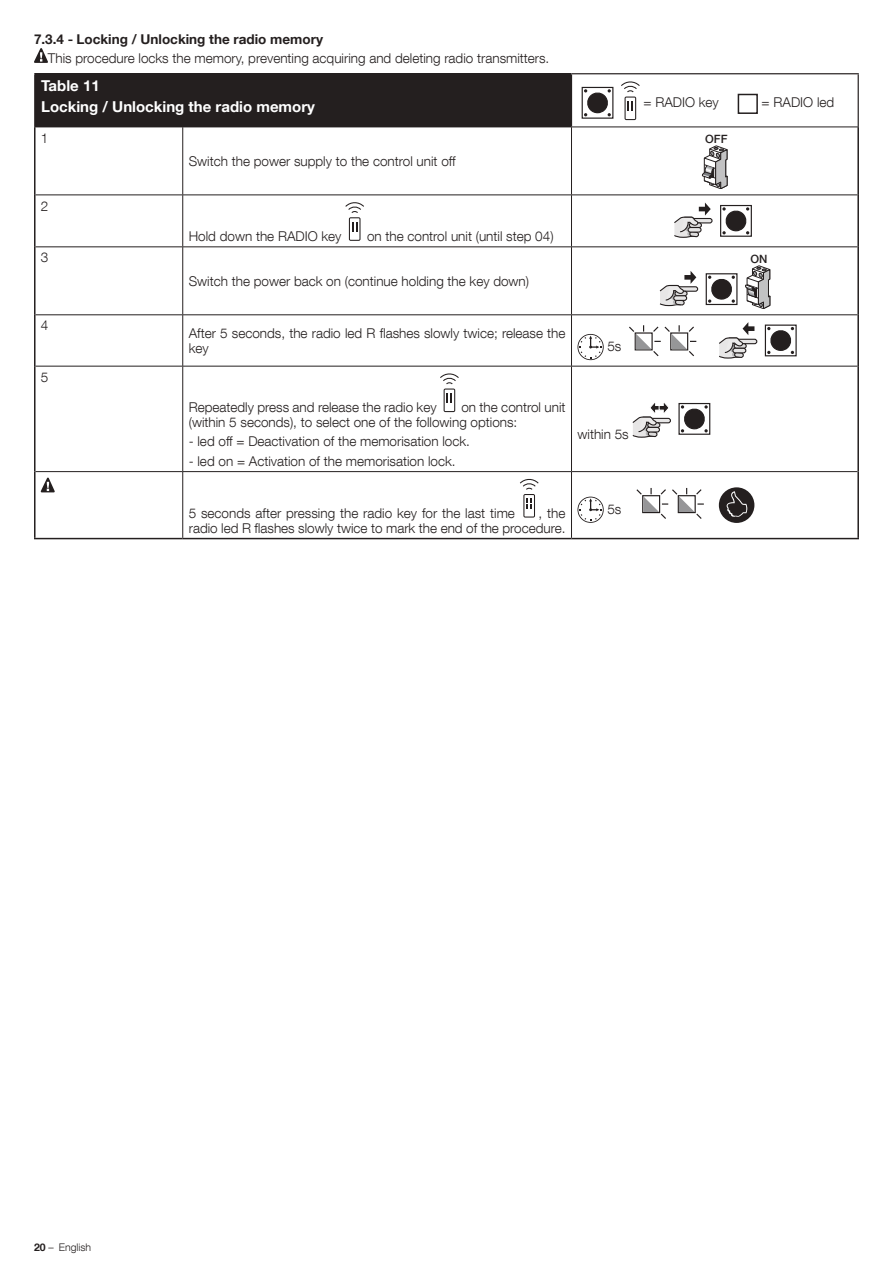
<style>
.page{position:relative;width:893px;height:1263px;background:#fff}
.page>*{position:absolute;margin:0;border:0;box-sizing:border-box;transform-origin:0 0}
.t1{font:700 15px/20.7px "Helvetica Neue LT Com";color:#fff}
.t2{font:300 13.5px/15px "Helvetica Neue LT Com";color:#241f1f}
.t3{font:700 13.5px "Helvetica Neue LT Com";color:#241f1f}
.t4{font:500 11.55px "Helvetica Neue";color:#241f1f}
.t5{font:300 10.5px "Helvetica Neue LT Com";color:#241f1f}
.s1{font-weight:700}
</style>
<div class="page">
<svg style="left:34px;top:48px;width:14px;height:15px"></svg>
<div style="left:35px;top:74px;width:536px;height:53px;background:#241f1f"></div>
<hr style="left:34px;top:127px;width:2px;height:68px;background:#241f1f">
<hr style="left:857px;top:127px;width:2px;height:68px;background:#241f1f">
<hr style="left:34px;top:195px;width:2px;height:52px;background:#241f1f">
<hr style="left:857px;top:195px;width:2px;height:52px;background:#241f1f">
<hr style="left:34px;top:247px;width:2px;height:68px;background:#241f1f">
<hr style="left:857px;top:247px;width:2px;height:68px;background:#241f1f">
<hr style="left:34px;top:315px;width:2px;height:51px;background:#241f1f">
<hr style="left:857px;top:315px;width:2px;height:51px;background:#241f1f">
<hr style="left:34px;top:366px;width:2px;height:106px;background:#241f1f">
<hr style="left:857px;top:366px;width:2px;height:106px;background:#241f1f">
<hr style="left:34px;top:472px;width:2px;height:66px;background:#241f1f">
<hr style="left:857px;top:472px;width:2px;height:66px;background:#241f1f">
<hr style="left:34px;top:538px;width:149px;height:1px;background:#241f1f">
<hr style="left:183px;top:538px;width:388px;height:1px;background:#241f1f">
<hr style="left:571px;top:538px;width:288px;height:1px;background:#241f1f">
<hr style="left:34px;top:73px;width:149px;height:1px;background:#241f1f">
<hr style="left:34px;top:74px;width:1px;height:53px;background:#241f1f">
<hr style="left:183px;top:73px;width:388px;height:1px;background:#241f1f">
<hr style="left:571px;top:74px;width:1px;height:53px;background:#241f1f">
<hr style="left:182px;top:127px;width:1px;height:68px;background:#241f1f">
<hr style="left:571px;top:127px;width:1px;height:68px;background:#241f1f">
<hr style="left:36px;top:195px;width:147px;height:1px;background:#241f1f">
<hr style="left:183px;top:195px;width:388px;height:1px;background:#241f1f">
<hr style="left:182px;top:195px;width:1px;height:52px;background:#241f1f">
<hr style="left:571px;top:195px;width:286px;height:1px;background:#241f1f">
<hr style="left:571px;top:195px;width:1px;height:52px;background:#241f1f">
<hr style="left:36px;top:247px;width:147px;height:1px;background:#241f1f">
<hr style="left:183px;top:247px;width:388px;height:1px;background:#241f1f">
<hr style="left:182px;top:247px;width:1px;height:67px;background:#241f1f">
<hr style="left:571px;top:247px;width:286px;height:1px;background:#241f1f">
<hr style="left:571px;top:247px;width:1px;height:67px;background:#241f1f">
<hr style="left:36px;top:314px;width:147px;height:1px;background:#241f1f">
<hr style="left:183px;top:314px;width:388px;height:1px;background:#241f1f">
<hr style="left:182px;top:315px;width:1px;height:51px;background:#241f1f">
<hr style="left:571px;top:314px;width:286px;height:1px;background:#241f1f">
<hr style="left:571px;top:315px;width:1px;height:51px;background:#241f1f">
<hr style="left:36px;top:366px;width:147px;height:1px;background:#241f1f">
<hr style="left:183px;top:366px;width:388px;height:1px;background:#241f1f">
<hr style="left:182px;top:366px;width:1px;height:105px;background:#241f1f">
<hr style="left:571px;top:366px;width:286px;height:1px;background:#241f1f">
<hr style="left:571px;top:366px;width:1px;height:105px;background:#241f1f">
<hr style="left:36px;top:471px;width:147px;height:1px;background:#241f1f">
<hr style="left:183px;top:471px;width:388px;height:1px;background:#241f1f">
<hr style="left:182px;top:472px;width:1px;height:66px;background:#241f1f">
<hr style="left:571px;top:471px;width:286px;height:1px;background:#241f1f">
<hr style="left:571px;top:472px;width:1px;height:66px;background:#241f1f">
<hr style="left:571px;top:73px;width:288px;height:1px;background:#241f1f">
<hr style="left:858px;top:74px;width:1px;height:53px;background:#241f1f">
<hr style="left:571px;top:127px;width:288px;height:1px;background:#241f1f">
<hr style="left:34px;top:127px;width:149px;height:1px;background:#241f1f">
<hr style="left:183px;top:127px;width:388px;height:1px;background:#241f1f">
<div style="left:582px;top:87px;width:31px;height:32px;border:1px solid #241f1f"></div>
<svg style="left:584px;top:89px;width:27px;height:27px"></svg>
<svg style="left:621px;top:81px;width:19px;height:39px"></svg>
<div style="left:738px;top:94px;width:20px;height:20px;border:2px solid #241f1f"></div>
<svg style="left:702px;top:145px;width:25px;height:44px"></svg>
<svg style="left:345px;top:202px;width:19px;height:39px"></svg>
<svg style="left:674px;top:202px;width:39px;height:36px"></svg>
<div style="left:720px;top:205px;width:32px;height:32px;border:1px solid #241f1f"></div>
<svg style="left:722px;top:207px;width:27px;height:27px"></svg>
<svg style="left:660px;top:271px;width:38px;height:35px"></svg>
<div style="left:706px;top:273px;width:31px;height:32px;border:1px solid #241f1f"></div>
<svg style="left:708px;top:276px;width:27px;height:27px"></svg>
<svg style="left:745px;top:265px;width:25px;height:44px"></svg>
<svg style="left:577px;top:334px;width:27px;height:26px"></svg>
<svg style="left:629px;top:325px;width:67px;height:31px"></svg>
<svg style="left:719px;top:322px;width:38px;height:37px"></svg>
<div style="left:765px;top:325px;width:32px;height:31px;border:1px solid #241f1f"></div>
<svg style="left:767px;top:327px;width:27px;height:27px"></svg>
<svg style="left:440px;top:373px;width:19px;height:39px"></svg>
<svg style="left:632px;top:403px;width:39px;height:35px"></svg>
<div style="left:678px;top:403px;width:32px;height:32px;border:1px solid #241f1f"></div>
<svg style="left:681px;top:405px;width:27px;height:27px"></svg>
<svg style="left:41px;top:478px;width:14px;height:14px"></svg>
<svg style="left:520px;top:478px;width:19px;height:40px"></svg>
<svg style="left:577px;top:497px;width:27px;height:26px"></svg>
<svg style="left:636px;top:488px;width:68px;height:31px"></svg>
<div style="left:719px;top:487px;width:35px;height:36px;background:#241f1f;border-radius:50%"></div>
<svg style="left:727px;top:491px;width:20px;height:26px"></svg>
<p class="t3" style="left:34px;top:30px;width:290px">7.3.4 - Locking / Unlocking the radio memory</p>
<p class="t2" style="left:48px;top:50px;width:503px">This procedure locks the memory, preventing acquiring and deleting radio transmitters.</p>
<p class="t1" style="left:41px;top:75px;width:275px">Table 11<br>Locking / Unlocking the radio memory</p>
<p class="t2" style="left:41px;top:130px;width:9px">1</p>
<p class="t2" style="left:41px;top:198px;width:9px">2</p>
<p class="t2" style="left:41px;top:250px;width:9px">3</p>
<p class="t2" style="left:41px;top:318px;width:9px">4</p>
<p class="t2" style="left:41px;top:369px;width:9px">5</p>
<p class="t2" style="left:189px;top:153px;width:268px">Switch the power supply to the control unit off</p>
<p class="t2" style="left:189px;top:228px;width:154px">Hold down the RADIO key</p>
<p class="t2" style="left:367px;top:228px;width:188px">on the control unit (until step 04)</p>
<p class="t2" style="left:189px;top:273px;width:342px">Switch the power back on (continue holding the key down)</p>
<p class="t2" style="left:189px;top:325px;width:378px">After 5 seconds, the radio led R flashes slowly twice; release the key</p>
<p class="t2" style="left:607px;top:339px;width:15px">5s</p>
<p class="t2" style="left:189px;top:399px;width:378px;text-indent:273px">on the control unit (within 5 seconds), to select one of the following options:</p>
<p class="t2" style="left:189px;top:434px;width:283px">- led off = Deactivation of the memorisation lock.</p>
<p class="t2" style="left:189px;top:453px;width:268px">- led on = Activation of the memorisation lock.</p>
<p class="t2" style="left:189px;top:399px;width:249px">Repeatedly press and release the radio key</p>
<p class="t2" style="left:577px;top:426px;width:53px">within 5s</p>
<p class="t2" style="left:189px;top:505px;width:378px;text-align:right">, the<br>radio led R flashes slowly twice to mark the end of the procedure.</p>
<p class="t2" style="left:607px;top:501px;width:15px">5s</p>
<p class="t2" style="left:189px;top:505px;width:328px">5 seconds after pressing the radio key for the last time</p>
<p class="t2" style="left:643px;top:95px;width:77px">= RADIO key</p>
<p class="t2" style="left:762px;top:95px;width:74px">= RADIO led</p>
<p class="t4" style="left:705px;top:129px;width:24px">OFF</p>
<p class="t4" style="left:750px;top:249px;width:19px">ON</p>
<p class="t5" style="left:34px;top:1241px;width:59px"><span class="s1">20</span> – English</p>
</div>
